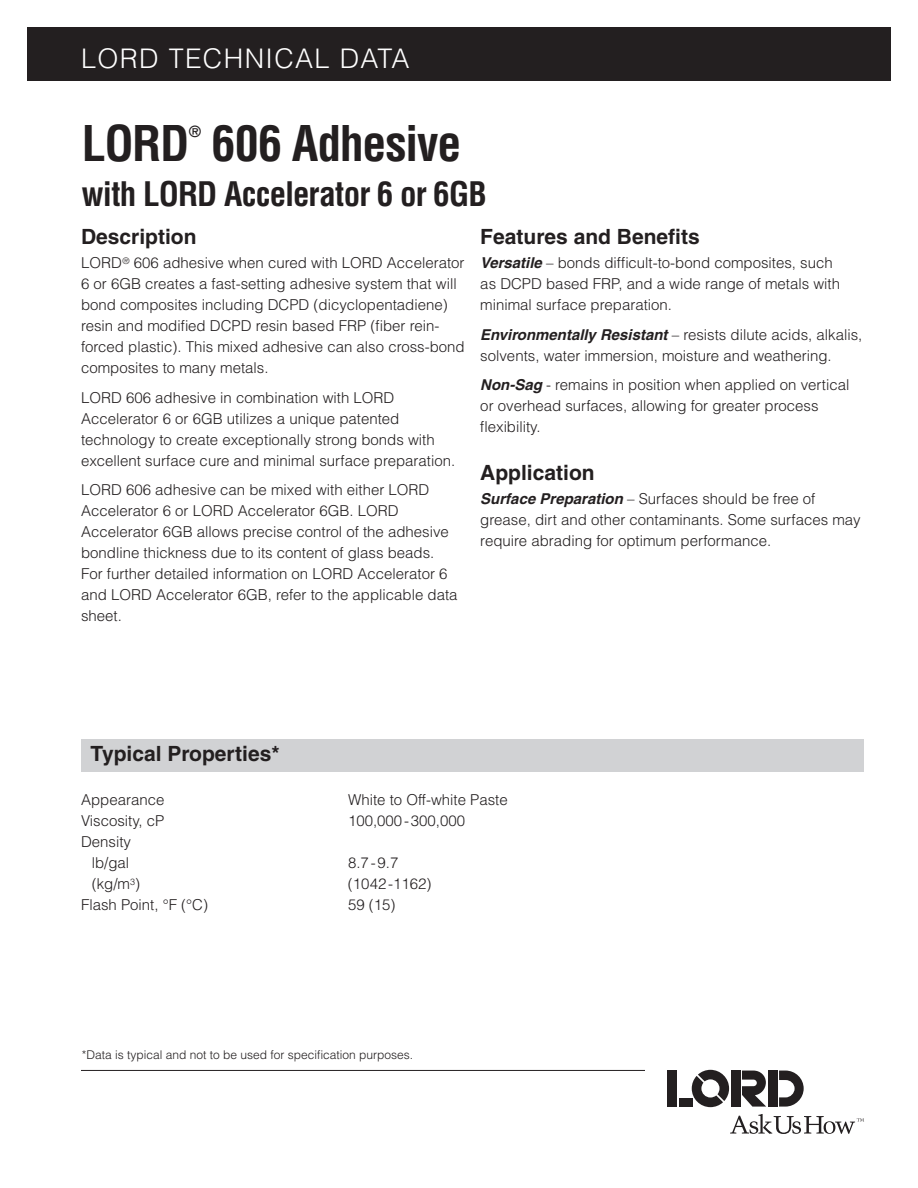
<style>
.page{position:relative;width:918px;height:1188px;background:#fff}
.page>*{position:absolute;margin:0;border:0;box-sizing:border-box;transform-origin:0 0}
.Headline{font:700 condensed 48px "Helvetica";letter-spacing:-.025em;color:#231f20}
.Subheadline{font:700 condensed 33px "Helvetica";letter-spacing:-.025em;color:#231f20}
.t1{font:300 27px "Helvetica";letter-spacing:.05em;color:#fff}
.Paragraph_Headline{font:700 21px "Helvetica";color:#231f20}
.Body_Copy{font:300 15px/21px "Helvetica";color:#231f20}
.Typical_Properties_T{font:300 15px "Helvetica";color:#231f20}
.Headline-2{font:700 condensed 15px "Helvetica";color:#231f20}
.Typical_Properties_T-2{font:300 12px "Helvetica";color:#231f20}
.s1{font-weight:700;font-style:italic}
</style>
<div class="page">
<hr style="left:81px;top:1070px;width:564px;height:1px;background:#231f20">
<svg style="left:692px;top:1070px;width:37px;height:37px"></svg>
<div style="left:668px;top:1071px;width:9px;height:36px;background:#231f20"></div>
<div style="left:731px;top:1071px;width:9px;height:36px;background:#231f20"></div>
<div style="left:768px;top:1071px;width:9px;height:36px;background:#231f20"></div>
<svg style="left:742px;top:1071px;width:24px;height:36px"></svg>
<div style="left:679px;top:1098px;width:13px;height:9px;background:#231f20"></div>
<svg style="left:779px;top:1071px;width:25px;height:36px"></svg>
<svg style="left:730px;top:1114px;width:134px;height:20px"></svg>
<div style="left:27px;top:27px;width:864px;height:54px;background:#231f20"></div>
<div style="left:81px;top:739px;width:783px;height:33px;background:#d1d2d4"></div>
<h3 class="t1" style="left:82px;top:41px;width:330px">LORD TECHNICAL DATA</h3>
<p class="Headline" style="left:82px;top:115px;width:109px">LORD</p>
<p class="Headline-2" style="left:189px;top:122px;width:14px">®</p>
<p class="Headline" style="left:212px;top:115px;width:251px">606 Adhesive</p>
<p class="Subheadline" style="left:82px;top:174px;width:407px">with LORD Accelerator 6 or 6GB</p>
<p class="Paragraph_Headline" style="left:480px;top:224px;width:221px">Features and Benefits</p>
<p class="Body_Copy" style="left:480px;top:252px;width:361px"><span class="s1">Versatile</span> – bonds difficult-to-bond composites, such as DCPD based FRP, and a wide range of metals with minimal surface preparation.</p>
<p class="Body_Copy" style="left:480px;top:323px;width:384px"><span class="s1">Environmentally Resistant</span> – resists dilute acids, alkalis, solvents, water immersion, moisture and weathering.</p>
<p class="Body_Copy" style="left:480px;top:374px;width:371px"><span class="s1">Non-Sag</span> - remains in position when applied on vertical or overhead surfaces, allowing for greater process flexibility.</p>
<p class="Paragraph_Headline" style="left:480px;top:459px;width:116px">Application</p>
<p class="Body_Copy" style="left:480px;top:488px;width:382px"><span class="s1">Surface Preparation</span> – Surfaces should be free of grease, dirt and other contaminants. Some surfaces may require abrading for optimum performance.</p>
<p class="Paragraph_Headline" style="left:81px;top:224px;width:117px">Description</p>
<p class="Body_Copy" style="left:81px;top:252px;width:385px">LORD<sup>®</sup> 606 adhesive when cured with LORD Accelerator 6 or 6GB creates a fast-setting adhesive system that will bond composites including DCPD (dicyclopentadiene) resin and modified DCPD resin based FRP (fiber rein&shy;forced plastic). This mixed adhesive can also cross-bond composites to many metals.</p>
<p class="Body_Copy" style="left:81px;top:386px;width:376px">LORD 606 adhesive in combination with LORD Accelerator 6 or 6GB utilizes a unique patented technology to create exceptionally strong bonds with excellent surface cure and minimal surface preparation.</p>
<p class="Body_Copy" style="left:81px;top:479px;width:378px">LORD 606 adhesive can be mixed with either LORD Accelerator 6 or LORD Accelerator 6GB. LORD Accelerator 6GB allows precise control of the adhesive bondline thickness due to its content of glass beads.<br>For further detailed information on LORD Accelerator 6 and LORD Accelerator 6GB, refer to the applicable data sheet.</p>
<p class="Paragraph_Headline" style="left:91px;top:741px;width:190px">Typical Properties*</p>
<p class="Typical_Properties_T" style="left:81px;top:791px;width:85px">Appearance</p>
<p class="Typical_Properties_T" style="left:348px;top:791px;width:161px">White to Off-white Paste</p>
<p class="Typical_Properties_T" style="left:81px;top:812px;width:85px">Viscosity, cP</p>
<p class="Typical_Properties_T" style="left:348px;top:812px;width:119px">100,000-300,000</p>
<p class="Typical_Properties_T" style="left:81px;top:833px;width:52px">Density</p>
<p class="Typical_Properties_T" style="left:92px;top:854px;width:39px">lb/gal</p>
<p class="Typical_Properties_T" style="left:348px;top:854px;width:52px">8.7-9.7</p>
<p class="Typical_Properties_T" style="left:92px;top:875px;width:50px">(kg/m<sup>3</sup>)</p>
<p class="Typical_Properties_T" style="left:348px;top:875px;width:85px">(1042-1162)</p>
<p class="Typical_Properties_T" style="left:81px;top:896px;width:129px">Flash Point, °F (°C)</p>
<p class="Typical_Properties_T" style="left:348px;top:896px;width:49px">59 (15)</p>
<p class="Typical_Properties_T-2" style="left:82px;top:1047px;width:333px">*Data is typical and not to be used for specification purposes.</p>
</div>
